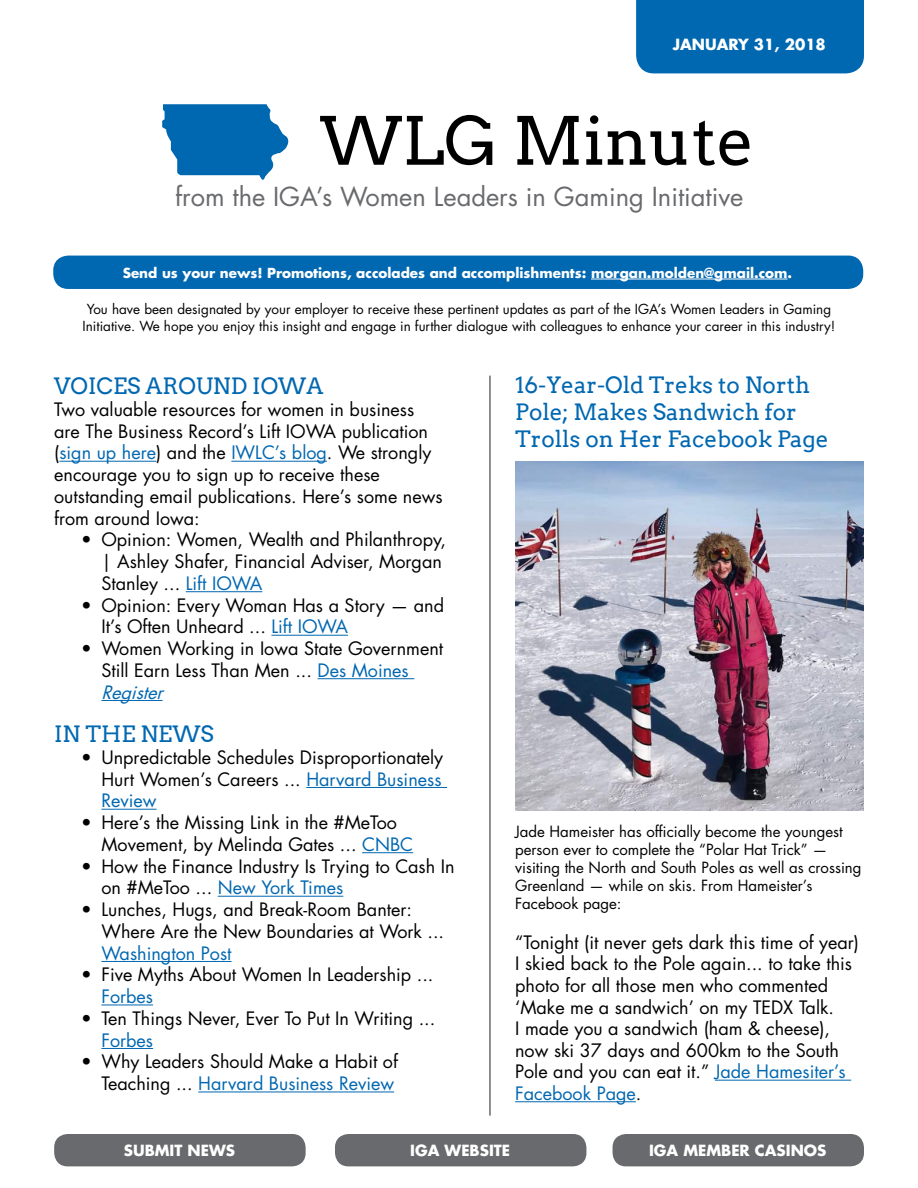
<style>
.page{position:relative;width:918px;height:1188px;background:#fff}
.page>*{position:absolute;margin:0;border:0;box-sizing:border-box;transform-origin:0 0}
.t1{font:66px "Arvo";color:#000}
.t2{font:25.5px "Futura";color:#696a6d}
.t3{font:22.5px/27px "Arvo";color:#0067b1}
.t4{font:18px/21.8px "Futura";color:#000}
.t5{font:18px "Futura";color:#0067b1}
.t6{font:15px/18px "Futura";color:#000}
.t7{font:700 15px "Futura";color:#fff}
.t8{font:13.5px/16.2px "Futura";color:#000;text-align:center}
.t9{font:700 13.5px "Futura";color:#fff}
.s1{color:#0067b1}
.s2{font-style:italic;color:#0067b1}
</style>
<div class="page">
<div style="left:53px;top:256px;width:810px;height:33px;background:#0067b1;border-radius:15px"></div>
<hr style="left:591px;top:279px;width:197px;height:1px;background:#fff">
<hr style="left:59px;top:461px;width:97px;height:1px;background:#0067b1">
<hr style="left:231px;top:461px;width:96px;height:1px;background:#0067b1">
<hr style="left:186px;top:591px;width:76px;height:1px;background:#0067b1">
<hr style="left:271px;top:635px;width:77px;height:1px;background:#0067b1">
<hr style="left:318px;top:678px;width:96px;height:1px;background:#0067b1">
<hr style="left:101px;top:700px;width:62px;height:1px;background:#0067b1">
<hr style="left:306px;top:787px;width:141px;height:1px;background:#0067b1">
<hr style="left:101px;top:809px;width:56px;height:1px;background:#0067b1">
<hr style="left:362px;top:852px;width:51px;height:1px;background:#0067b1">
<hr style="left:218px;top:896px;width:125px;height:1px;background:#0067b1">
<hr style="left:101px;top:961px;width:131px;height:1px;background:#0067b1">
<hr style="left:101px;top:1005px;width:52px;height:1px;background:#0067b1">
<hr style="left:101px;top:1048px;width:52px;height:1px;background:#0067b1">
<hr style="left:198px;top:1092px;width:196px;height:1px;background:#0067b1">
<svg style="left:162px;top:104px;width:127px;height:76px"></svg>
<div style="left:636px;top:0;width:228px;height:73px;background:#0067b1"></div>
<div style="left:54px;top:1134px;width:252px;height:32px;background:#696a6d;border-radius:14px"></div>
<div style="left:335px;top:1134px;width:251px;height:32px;background:#696a6d;border-radius:14px"></div>
<div style="left:613px;top:1134px;width:251px;height:32px;background:#696a6d;border-radius:14px"></div>
<hr style="left:489px;top:376px;width:2px;height:740px;background:#696a6d">
<img style="left:515px;top:462px;width:349px;height:349px">
<hr style="left:715px;top:1080px;width:136px;height:1px;background:#0067b1">
<hr style="left:515px;top:1101px;width:121px;height:1px;background:#0067b1">
<p class="t7" style="left:673px;top:35px;width:155px">January 31, 2018</p>
<h1 class="t1" style="left:320px;top:101px;width:436px">WLG Minute</h1>
<h2 class="t2" style="left:175px;top:181px;width:570px">from the IGA’s Women Leaders in Gaming Initiative</h2>
<p class="t9" style="left:123px;top:264px;width:671px">Send us your news! Promotions, accolades and accomplishments: morgan.molden@gmail.com.</p>
<p class="t8" style="left:83px;top:302px;width:754px">You have been designated by your employer to receive these pertinent updates as part of the IGA’s Women Leaders in Gaming<br>Initiative. We hope you enjoy this insight and engage in further dialogue with colleagues to enhance your career in this industry!</p>
<p class="t3" style="left:54px;top:373px;width:266px">Voices Around Iowa</p>
<p class="t4" style="left:54px;top:399px;width:390px">Two valuable resources for women in business are The Business Record’s Lift IOWA publication (<span class="s1">sign up here</span>) and the <span class="s1">IWLC’s blog</span>. We strongly encourage you to sign up to receive these outstanding email publications. Here’s some news from around Iowa:</p>
<p class="t4" style="left:101px;top:529px;width:346px;text-indent:-20px">• Opinion: Women, Wealth and Philanthropy, | Ashley Shafer, Financial Adviser, Morgan<br>Stanley ... <span class="s1">Lift IOWA</span></p>
<p class="t4" style="left:101px;top:594px;width:344px;text-indent:-20px">• Opinion: Every Woman Has a Story — and<br>It’s Often Unheard ... <span class="s1">Lift IOWA</span></p>
<p class="t4" style="left:101px;top:638px;width:343px;text-indent:-20px">• Women Working in Iowa State Government<br>Still Earn Less Than Men ... <span class="s1">Des Moines<br></span><span class="s2">Register</span></p>
<p class="t3" style="left:54px;top:721px;width:161px">In the News</p>
<p class="t4" style="left:101px;top:747px;width:343px;text-align:justify;text-indent:-20px">• Unpredictable Schedules Disproportionately Hurt Women’s Careers ... <span class="s1">Harvard Business Review</span></p>
<p class="t4" style="left:101px;top:812px;width:313px;text-indent:-20px">• Here’s the Missing Link in the #MeToo<br>Movement, by Melinda Gates ... <span class="s1">CNBC</span></p>
<p class="t4" style="left:101px;top:855px;width:355px;text-indent:-20px">• How the Finance Industry Is Trying to Cash In on #MeToo ... <span class="s1">New York Times</span></p>
<p class="t4" style="left:101px;top:899px;width:344px;text-indent:-20px">• Lunches, Hugs, and Break-Room Banter:<br>Where Are the New Boundaries at Work ...</p>
<p class="t5" style="left:101px;top:942px;width:132px">Washington Post</p>
<p class="t4" style="left:81px;top:964px;width:354px">• Five Myths About Women In Leadership ...</p>
<p class="t5" style="left:101px;top:985px;width:53px">Forbes</p>
<p class="t4" style="left:81px;top:1008px;width:356px">• Ten Things Never, Ever To Put In Writing ...</p>
<p class="t5" style="left:101px;top:1028px;width:53px">Forbes</p>
<p class="t4" style="left:81px;top:1051px;width:318px;text-align:right">• Why Leaders Should Make a Habit of<br>Teaching ... <span class="s1">Harvard Business Review</span></p>
<p class="t3" style="left:515px;top:371px;width:315px">16-Year-Old Treks to North<br>Pole; Makes Sandwich for<br>Trolls on Her Facebook Page</p>
<p class="t6" style="left:515px;top:823px;width:348px">Jade Hameister has officially become the youngest person ever to complete the “Polar Hat Trick” — visiting the North and South Poles as well as crossing Greenland — while on skis. From Hameister’s Facebook page:</p>
<p class="t4" style="left:515px;top:932px;width:345px">“Tonight (it never gets dark this time of year)<br>I skied back to the Pole again... to take this photo for all those men who commented ‘Make me a sandwich’ on my TEDX Talk.<br>I made you a sandwich (ham &amp; cheese), now ski 37 days and 600km to the South Pole and you can eat it.” <span class="s1">Jade Hamesiter’s Facebook Page</span>.</p>
<p class="t7" style="left:124px;top:1141px;width:111px">Submit News</p>
<p class="t7" style="left:410px;top:1141px;width:101px">IGA Website</p>
<p class="t7" style="left:649px;top:1141px;width:177px">IGA Member Casinos</p>
</div>
